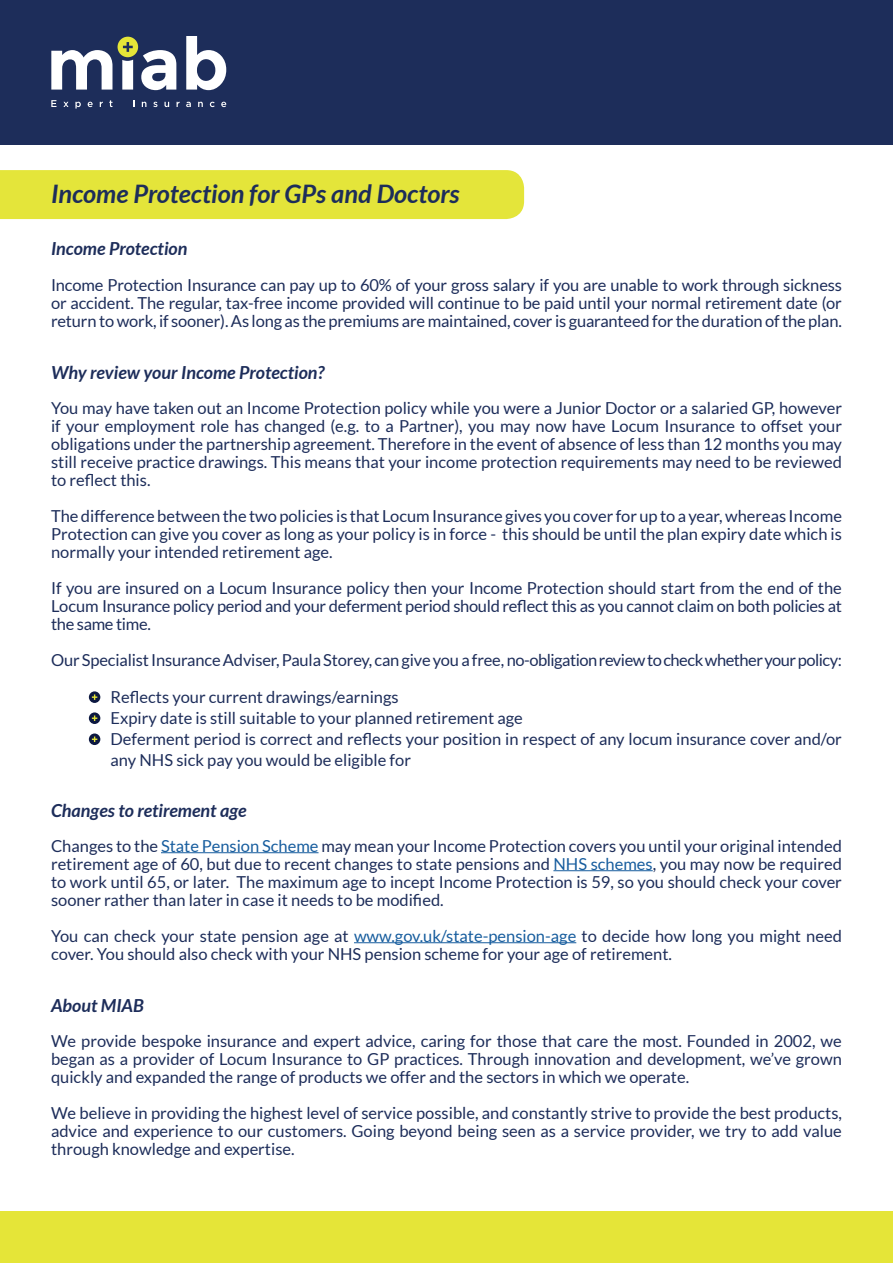
<style>
.page{position:relative;width:893px;height:1263px;background:#fff}
.page>*{position:absolute;margin:0;border:0;box-sizing:border-box;transform-origin:0 0}
.t1{font:italic 700 25.5px "Lato";color:#1d2d5a}
.t2{font:italic 700 18px "Lato";color:#1d2d5a}
.t3{font:16.5px/18px "Lato";color:#1d2d5a;text-align:justify}
.s1{color:#175d9e}
</style>
<div class="page">
<div style="left:0;top:170px;width:524px;height:49px;background:#e4e53a"></div>
<div style="left:0;top:0;width:893px;height:145px;background:#1d2d5a"></div>
<svg style="left:51px;top:50px;width:61px;height:40px"></svg>
<svg style="left:186px;top:36px;width:40px;height:54px"></svg>
<svg style="left:51px;top:100px;width:5px;height:7px"></svg>
<svg style="left:63px;top:102px;width:6px;height:5px"></svg>
<svg style="left:75px;top:102px;width:6px;height:7px"></svg>
<svg style="left:88px;top:102px;width:5px;height:5px"></svg>
<svg style="left:109px;top:100px;width:4px;height:7px"></svg>
<svg style="left:142px;top:102px;width:4px;height:5px"></svg>
<svg style="left:153px;top:102px;width:4px;height:5px"></svg>
<svg style="left:165px;top:102px;width:4px;height:5px"></svg>
<svg style="left:186px;top:102px;width:5px;height:5px"></svg>
<svg style="left:198px;top:102px;width:5px;height:5px"></svg>
<svg style="left:210px;top:102px;width:5px;height:5px"></svg>
<svg style="left:221px;top:102px;width:5px;height:5px"></svg>
<svg style="left:118px;top:37px;width:58px;height:53px"></svg>
<div style="left:0;top:1212px;width:893px;height:51px;background:#e5e538"></div>
<hr style="left:161px;top:852px;width:158px;height:1px;background:#175d9e">
<hr style="left:553px;top:870px;width:100px;height:1px;background:#175d9e">
<hr style="left:354px;top:942px;width:222px;height:1px;background:#175d9e">
<svg style="left:89px;top:691px;width:11px;height:12px"></svg>
<svg style="left:89px;top:712px;width:11px;height:12px"></svg>
<svg style="left:89px;top:733px;width:11px;height:12px"></svg>
<p class="t1" style="left:51px;top:180px;width:410px">Income Protection for GPs and Doctors</p>
<p class="t2" style="left:51px;top:238px;width:138px">Income Protection</p>
<p class="t3" style="left:51px;top:275px;width:792px">Income Protection Insurance can pay up to 60% of your gross salary if you are unable to work through sickness or accident. The regular, tax-free income provided will continue to be paid until your normal retirement date (or return to work, if sooner). As long as the premiums are maintained, cover is guaranteed for the duration of the plan.</p>
<p class="t2" style="left:51px;top:362px;width:275px">Why review your Income Protection?</p>
<p class="t3" style="left:51px;top:398px;width:792px">You may have taken out an Income Protection policy while you were a Junior Doctor or a salaried GP, however if your employment role has changed (e.g. to a Partner), you may now have Locum Insurance to offset your obligations under the partnership agreement. Therefore in the event of absence of less than 12 months you may still receive practice drawings. This means that your income protection requirements may need to be reviewed to reflect this.</p>
<p class="t3" style="left:51px;top:506px;width:792px">The difference between the two policies is that Locum Insurance gives you cover for up to a year, whereas Income Protection can give you cover as long as your policy is in force - this should be until the plan expiry date which is normally your intended retirement age.</p>
<p class="t3" style="left:51px;top:578px;width:792px">If you are insured on a Locum Insurance policy then your Income Protection should start from the end of the Locum Insurance policy period and your deferment period should reflect this as you cannot claim on both policies at the same time.</p>
<p class="t3" style="left:51px;top:650px;width:792px">Our Specialist Insurance Adviser, Paula Storey, can give you a free, no-obligation review to check whether your policy:</p>
<p class="t3" style="left:111px;top:688px;width:290px">Reflects your current drawings/earnings</p>
<p class="t3" style="left:111px;top:709px;width:414px">Expiry date is still suitable to your planned retirement age</p>
<p class="t3" style="left:111px;top:728px;width:733px;line-height:21px">Deferment period is correct and reflects your position in respect of any locum insurance cover and/or any NHS sick pay you would be eligible for</p>
<p class="t2" style="left:51px;top:800px;width:197px">Changes to retirement age</p>
<p class="t3" style="left:51px;top:836px;width:792px">Changes to the <span class="s1">State Pension Scheme</span> may mean your Income Protection covers you until your original intended retirement age of 60, but due to recent changes to state pensions and <span class="s1">NHS schemes</span>, you may now be required to work until 65, or later. The maximum age to incept Income Protection is 59, so you should check your cover sooner rather than later in case it needs to be modified.</p>
<p class="t3" style="left:51px;top:926px;width:792px">You can check your state pension age at <span class="s1">www.gov.uk/state-pension-age</span> to decide how long you might need cover. You should also check with your NHS pension scheme for your age of retirement.</p>
<p class="t2" style="left:51px;top:995px;width:94px">About MIAB</p>
<p class="t3" style="left:51px;top:1031px;width:792px">We provide bespoke insurance and expert advice, caring for those that care the most. Founded in 2002, we began as a provider of Locum Insurance to GP practices. Through innovation and development, we’ve grown quickly and expanded the range of products we offer and the sectors in which we operate.</p>
<p class="t3" style="left:51px;top:1103px;width:792px">We believe in providing the highest level of service possible, and constantly strive to provide the best products, advice and experience to our customers. Going beyond being seen as a service provider, we try to add value through knowledge and expertise.</p>
</div>
